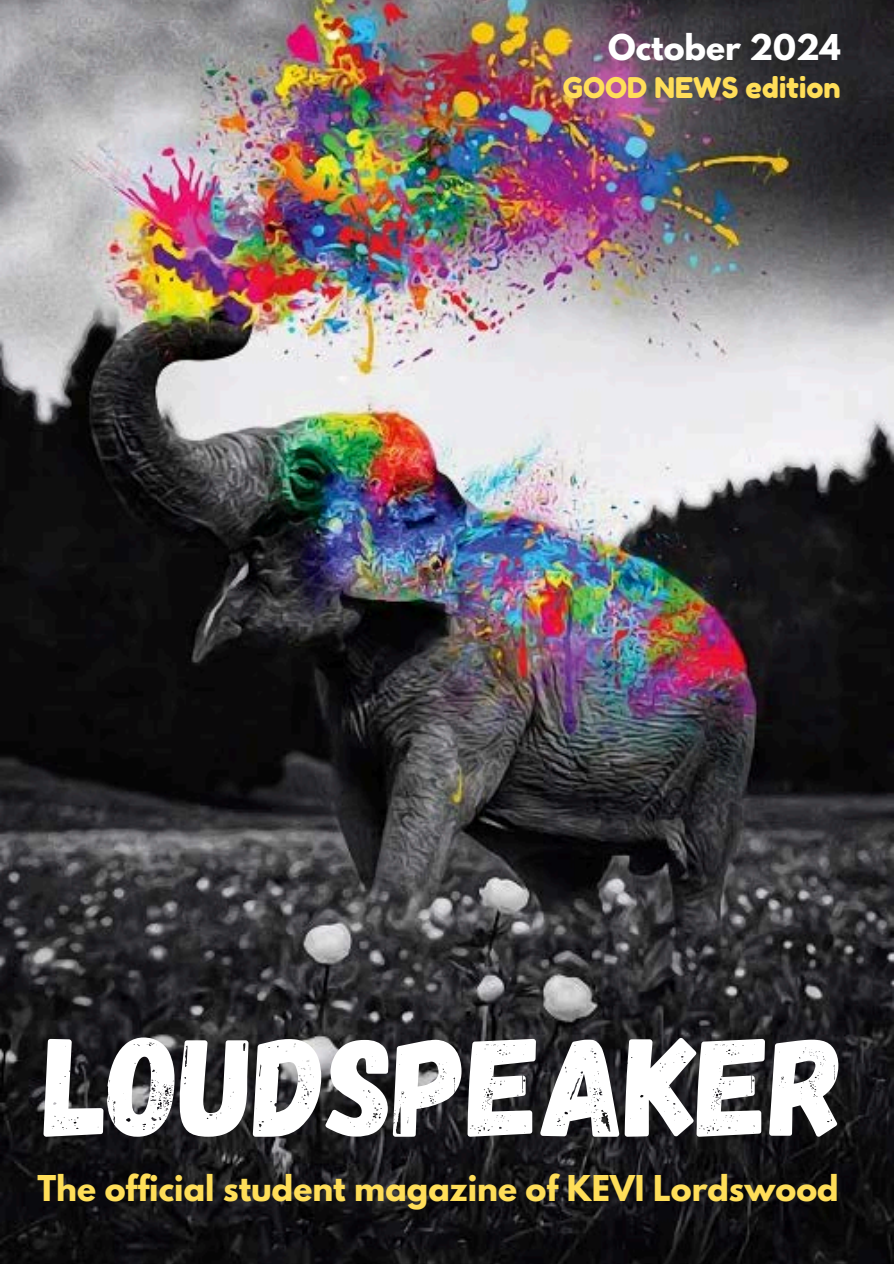
<style>
.page{position:relative;width:894px;height:1264px;background:#fff}
.page>*{position:absolute;margin:0;border:0;box-sizing:border-box;transform-origin:0 0}
.t1{font:140.25px "Gagalin";color:#fff}
.t2{font:700 31.5px "League Spartan";color:#ffde59}
.t3{font:700 31.5px "League Spartan";color:#fff}
.t4{font:28.5px "Fredoka One";color:#ffde59}
</style>
<div class="page">
<img style="left:0;top:0;width:893px;height:1263px">
<h1 class="t3" style="left:608px;top:32px;width:234px">October 2024</h1>
<p class="t4" style="left:562px;top:70px;width:279px">GOOD NEWS edition</p>
<h2 class="t1" style="left:45px;top:995px;width:803px">LOUDSPEAKER</h2>
<h2 class="t2" style="left:37px;top:1172px;width:802px">The official student magazine of KEVI Lordswood</h2>
</div>
